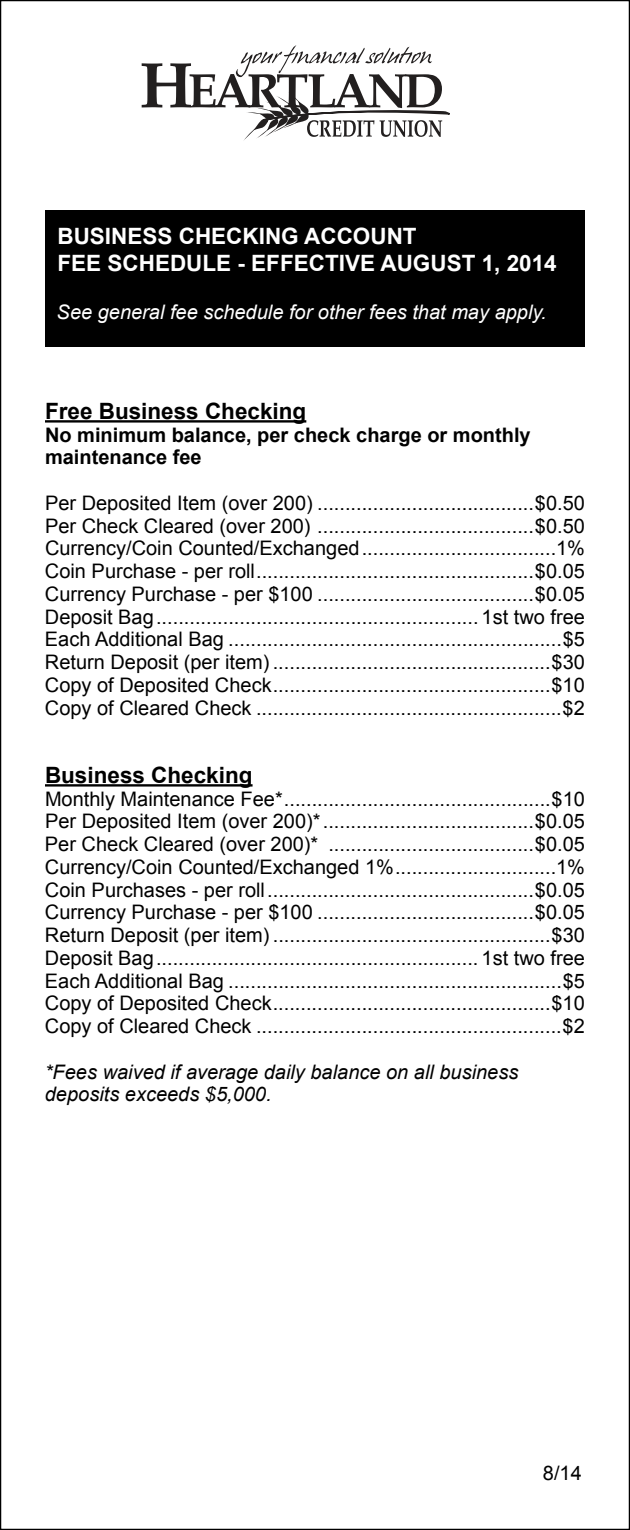
<style>
.page{position:relative;width:630px;height:1530px;background:#fff}
.page>*{position:absolute;margin:0;border:0;box-sizing:border-box;transform-origin:0 0}
.t1{font:700 22.5px/27px "Arial";color:#fff}
.t2{font:700 22.5px "Arial";color:#000}
.t3{font:20px/22.8px "Arial";color:#000;text-align:justify}
.t4{font:italic 20px/22.8px "Arial";color:#000}
.t5{font:700 20px/22.8px "Arial";color:#000}
.t6{font:italic 20px "Arial";color:#fff}
</style>
<div class="page">
<div style="left:45px;top:210px;width:540px;height:137px;background:#000"></div>
<svg style="left:142px;top:45px;width:308px;height:95px"></svg>
<hr style="left:45px;top:420px;width:261px;height:3px;background:#000">
<hr style="left:45px;top:784px;width:208px;height:3px;background:#000">
<p class="t1" style="left:58px;top:223px;width:501px">BUSINESS CHECKING ACCOUNT<br>FEE SCHEDULE - EFFECTIVE AUGUST 1, 2014</p>
<p class="t6" style="left:57px;top:299px;width:491px">See general fee schedule for other fees that may apply.</p>
<p class="t2" style="left:45px;top:396px;width:263px">Free Business Checking</p>
<p class="t5" style="left:45px;top:424px;width:487px">No minimum balance, per check charge or monthly maintenance fee</p>
<p class="t3" style="left:45px;top:492px;width:542px">Per Deposited Item (over 200) .......................................$0.50<br>Per Check Cleared (over 200) .......................................$0.50<br>Currency/Coin Counted/Exchanged...................................1% Coin Purchase - per roll..................................................$0.05<br>Currency Purchase - per $100 .......................................$0.05<br>Deposit Bag.......................................................... 1st two free Each Additional Bag ............................................................$5<br>Return Deposit (per item) ..................................................$30<br>Copy of Deposited Check..................................................$10<br>Copy of Cleared Check .......................................................$2</p>
<p class="t2" style="left:45px;top:760px;width:209px">Business Checking</p>
<p class="t3" style="left:45px;top:788px;width:542px">Monthly Maintenance Fee*................................................$10<br>Per Deposited Item (over 200)*......................................$0.05<br>Per Check Cleared (over 200)* .....................................$0.05<br>Currency/Coin Counted/Exchanged 1%.............................1% Coin Purchases - per roll................................................$0.05<br>Currency Purchase - per $100 .......................................$0.05<br>Return Deposit (per item) ..................................................$30<br>Deposit Bag.......................................................... 1st two free Each Additional Bag ............................................................$5<br>Copy of Deposited Check..................................................$10<br>Copy of Cleared Check .......................................................$2</p>
<p class="t4" style="left:45px;top:1061px;width:475px">*Fees waived if average daily balance on all business deposits exceeds $5,000.</p>
<p class="t3" style="left:543px;top:1461px;width:40px">8/14</p>
</div>
